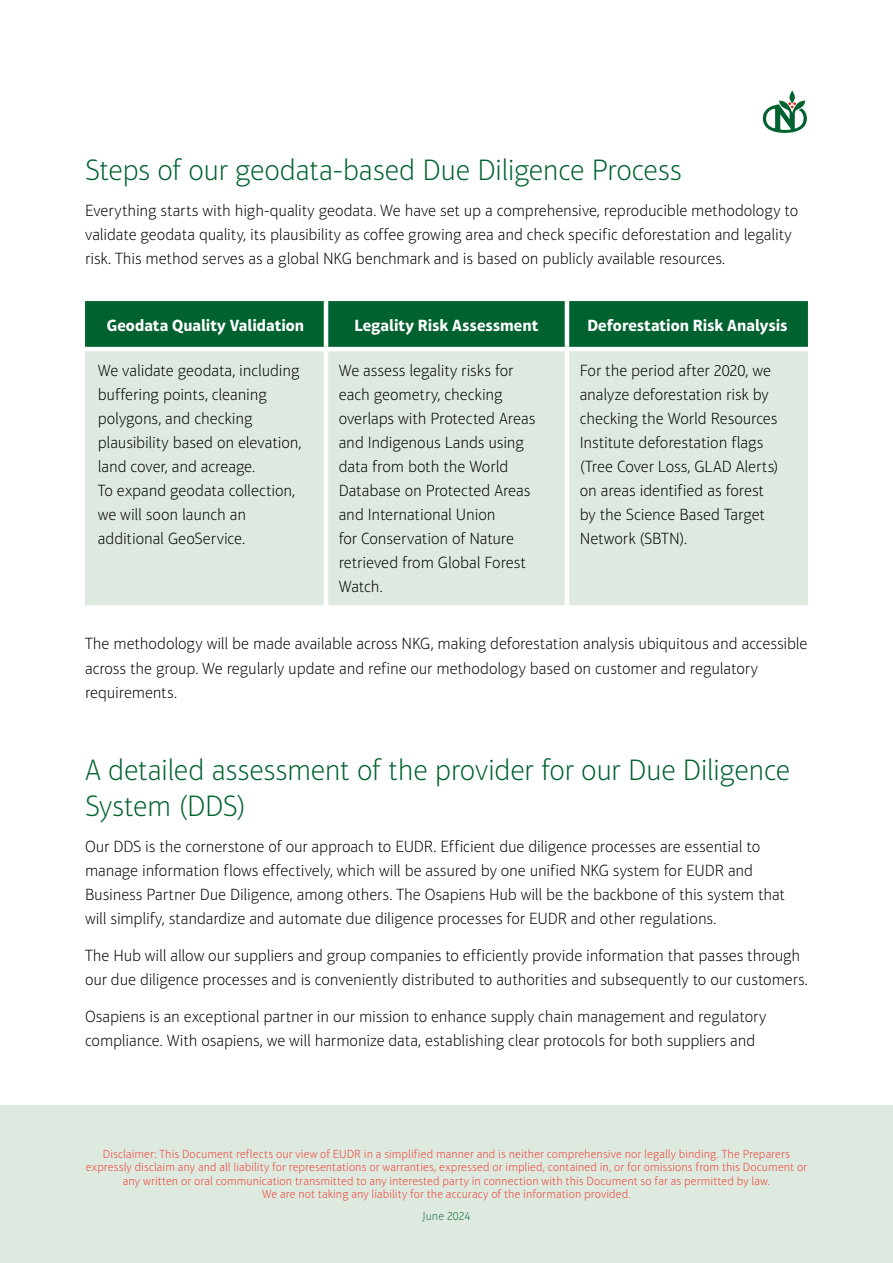
<style>
.page{position:relative;width:893px;height:1263px;background:#fff}
.page>*{position:absolute;margin:0;border:0;box-sizing:border-box;transform-origin:0 0}
.t1{font:100 30px/36px "Aptifer Sans LT Pro";letter-spacing:-.015em;color:#00622f}
.t2{font:100 16.5px/24px "Aptifer Sans LT Pro";letter-spacing:-.01em;color:#000}
.t3{font:700 16.5px "Aptifer Sans LT Pro";letter-spacing:-.005em;color:#fff}
.t4{font:100 12px/13.5px "Aptifer Sans LT Pro";letter-spacing:.005em;color:#ef3e2e;text-align:center}
.t5{font:100 12px "Aptifer Sans LT Pro";letter-spacing:.005em;color:#106d3e}
</style>
<div class="page">
<svg style="left:763px;top:90px;width:44px;height:43px"></svg>
<div style="left:0;top:1106px;width:893px;height:157px;background:#dee9e0"></div>
<div style="left:85px;top:301px;width:723px;height:46px;background:#00622f"></div>
<div style="left:85px;top:351px;width:723px;height:254px;background:#dee9e0"></div>
<hr style="left:324px;top:301px;width:4px;height:46px;background:#fff">
<hr style="left:565px;top:301px;width:4px;height:46px;background:#fff">
<hr style="left:324px;top:351px;width:4px;height:254px;background:#fff">
<hr style="left:565px;top:351px;width:4px;height:254px;background:#fff">
<p class="t1" style="left:85px;top:152px;width:598px">Steps of our geodata-based Due Diligence Process</p>
<p class="t2" style="left:85px;top:199px;width:715px">Everything starts with high-quality geodata. We have set up a comprehensive, reproducible methodology to validate geodata quality, its plausibility as coffee growing area and check specific deforestation and legality risk. This method serves as a global NKG benchmark and is based on publicly available resources.</p>
<p class="t3" style="left:107px;top:316px;width:199px">Geodata Quality Validation</p>
<p class="t3" style="left:354px;top:316px;width:185px">Legality Risk Assessment</p>
<p class="t3" style="left:587px;top:316px;width:202px">Deforestation Risk Analysis</p>
<p class="t2" style="left:98px;top:359px;width:205px">We validate geodata, including buffering points, cleaning polygons, and checking plausibility based on elevation, land cover, and acreage.<br>To expand geodata collection, we will soon launch an additional GeoService.</p>
<p class="t2" style="left:339px;top:359px;width:198px">We assess legality risks for each geometry, checking overlaps with Protected Areas and Indigenous Lands using data from both the World<br>Database on Protected Areas and International Union<br>for Conservation of Nature retrieved from Global Forest<br>Watch.</p>
<p class="t2" style="left:580px;top:359px;width:200px">For the period after 2020, we analyze deforestation risk by checking the World Resources<br>Institute deforestation flags (Tree Cover Loss, GLAD Alerts) on areas identified as forest by the Science Based Target<br>Network (SBTN).</p>
<p class="t2" style="left:85px;top:632px;width:724px">The methodology will be made available across NKG, making deforestation analysis ubiquitous and accessible across the group. We regularly update and refine our methodology based on customer and regulatory requirements.</p>
<p class="t1" style="left:85px;top:752px;width:707px">A detailed assessment of the provider for our Due Diligence<br>System (DDS)</p>
<p class="t2" style="left:85px;top:835px;width:702px">Our DDS is the cornerstone of our approach to EUDR. Efficient due diligence processes are essential to manage information flows effectively, which will be assured by one unified NKG system for EUDR and Business Partner Due Diligence, among others. The Osapiens Hub will be the backbone of this system that will simplify, standardize and automate due diligence processes for EUDR and other regulations.</p>
<p class="t2" style="left:85px;top:944px;width:724px">The Hub will allow our suppliers and group companies to efficiently provide information that passes through our due diligence processes and is conveniently distributed to authorities and subsequently to our customers.</p>
<p class="t2" style="left:85px;top:1004px;width:683px">Osapiens is an exceptional partner in our mission to enhance supply chain management and regulatory compliance. With osapiens, we will harmonize data, establishing clear protocols for both suppliers and</p>
<p class="t4" style="left:86px;top:1147px;width:723px">Disclaimer: This Document reflects our view of EUDR in a simplified manner and is neither comprehensive nor legally binding. The Preparers expressly disclaim any and all liability for representations or warranties, expressed or implied, contained in, or for omissions from this Document or any written or oral communication transmitted to any interested party in connection with this Document so far as permitted by law.</p>
<p class="t4" style="left:262px;top:1187px;width:370px">We are not taking any liability for the accuracy of the information provided.</p>
<p class="t5" style="left:422px;top:1209px;width:50px">June 2024</p>
</div>
